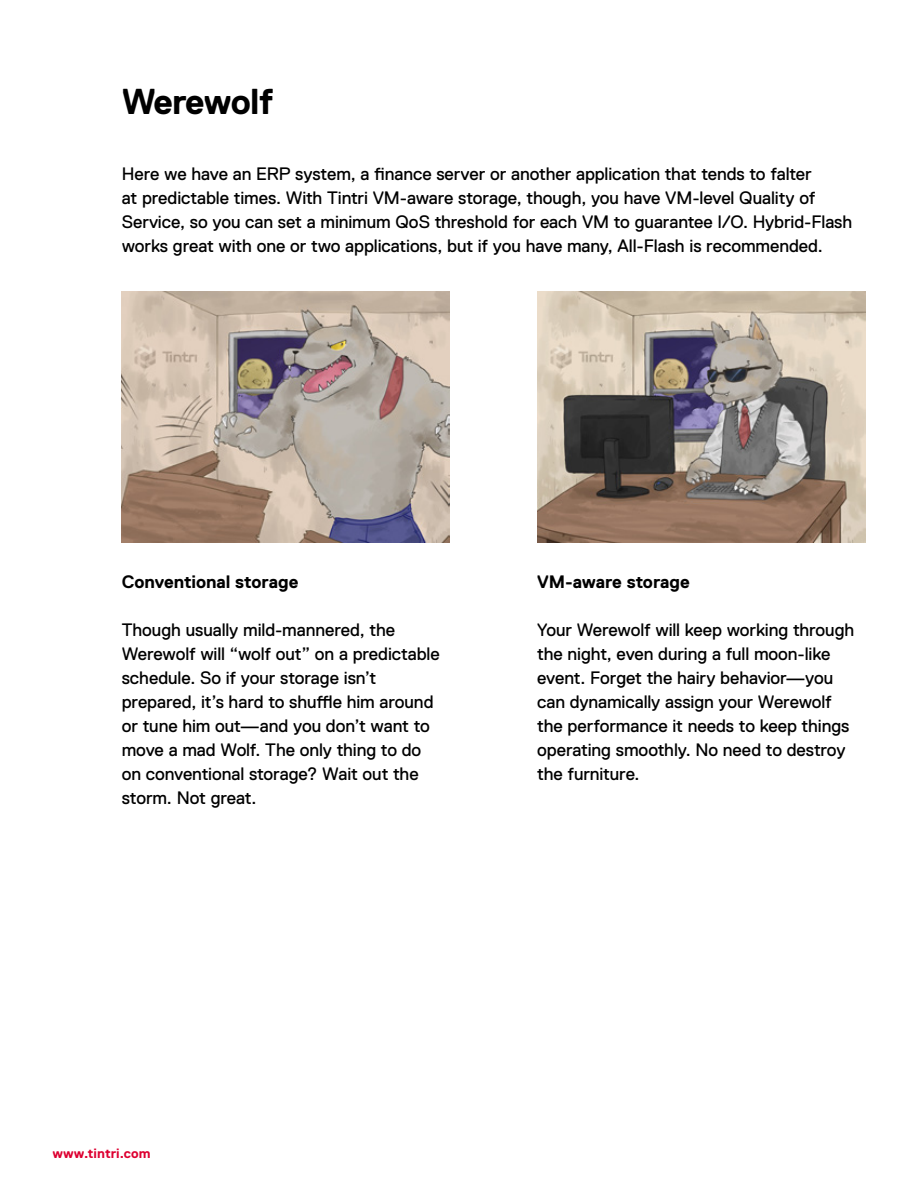
<style>
.page{position:relative;width:918px;height:1188px;background:#fff}
.page>*{position:absolute;margin:0;border:0;box-sizing:border-box;transform-origin:0 0}
.t1{font:700 36px "Replica Std";letter-spacing:-.03em;color:#000}
.t2{font:18px/24px "Replica Std";letter-spacing:-.005em;color:#000}
.t3{font:700 18px "Replica Std";letter-spacing:-.005em;color:#000}
.t4{font:700 13.5px "Replica Std";letter-spacing:.005em;color:#dd0031}
</style>
<div class="page">
<img style="left:122px;top:291px;width:328px;height:252px">
<img style="left:537px;top:291px;width:328px;height:252px">
<h1 class="t1" style="left:122px;top:82px;width:153px">Werewolf</h1>
<p class="t2" style="left:122px;top:162px;width:732px">Here we have an ERP system, a finance server or another application that tends to falter<br>at predictable times. With Tintri VM-aware storage, though, you have VM-level Quality of Service, so you can set a minimum QoS threshold for each VM to guarantee I/O. Hybrid-Flash works great with one or two applications, but if you have many, All-Flash is recommended.</p>
<p class="t3" style="left:122px;top:572px;width:178px">Conventional storage</p>
<p class="t2" style="left:122px;top:618px;width:320px">Though usually mild-mannered, the Werewolf will “wolf out” on a predictable schedule. So if your storage isn’t prepared, it’s hard to shuffle him around or tune him out—and you don’t want to move a mad Wolf. The only thing to do on conventional storage? Wait out the storm. Not great.</p>
<p class="t3" style="left:537px;top:572px;width:154px">VM-aware storage</p>
<p class="t2" style="left:537px;top:618px;width:319px">Your Werewolf will keep working through the night, even during a full moon-like event. Forget the hairy behavior—you can dynamically assign your Werewolf the performance it needs to keep things operating smoothly. No need to destroy the furniture.</p>
<p class="t4" style="left:52px;top:1146px;width:100px">www.tintri.com</p>
</div>
